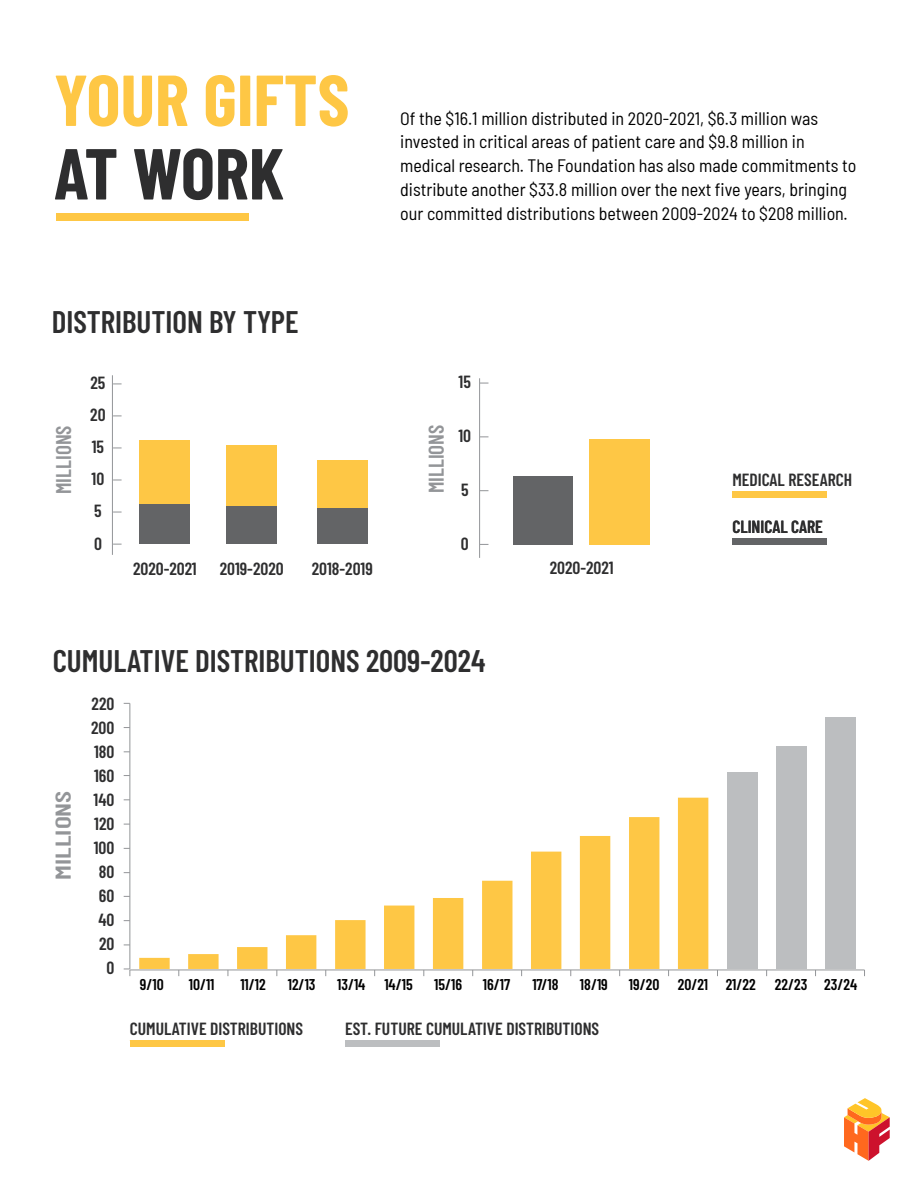
<style>
.page{position:relative;width:918px;height:1188px;background:#fff}
.page>*{position:absolute;margin:0;border:0;box-sizing:border-box;transform-origin:0 0}
.t1{font:700 72px "Barlow Condensed";color:#fec745}
.t2{font:700 72px "Barlow Condensed";letter-spacing:-.01em;color:#2e2e2f}
.t3{font:600 31.2px "Barlow Condensed";color:#2e2e2f}
.t4{font:600 21.45px "Barlow Condensed";color:#939598;scale:1.29 1}
.t5{font:600 21.3px "Barlow Condensed";color:#939598}
.t6{font:semi-condensed 18px/24px "Barlow";color:#000}
.t7{font:600 17.55px "Barlow Condensed";color:#2e2e2f}
.t8{font:600 15.6px "Barlow Condensed";color:#000}
</style>
<div class="page">
<svg style="left:844px;top:1098px;width:46px;height:63px"></svg>
<div style="left:56px;top:213px;width:192px;height:8px;background:#fec745"></div>
<div style="left:317px;top:508px;width:51px;height:36px;background:#636466"></div>
<div style="left:226px;top:506px;width:51px;height:38px;background:#636466"></div>
<div style="left:140px;top:504px;width:50px;height:40px;background:#636466"></div>
<div style="left:317px;top:460px;width:51px;height:48px;background:#fec745"></div>
<div style="left:226px;top:445px;width:51px;height:61px;background:#fec745"></div>
<div style="left:140px;top:441px;width:50px;height:63px;background:#fec745"></div>
<div style="left:732px;top:538px;width:95px;height:7px;background:#636466"></div>
<div style="left:732px;top:491px;width:95px;height:6px;background:#fec745"></div>
<hr style="left:112px;top:375px;width:1px;height:180px;background:#939598">
<div style="left:513px;top:476px;width:60px;height:68px;background:#636466"></div>
<div style="left:590px;top:439px;width:60px;height:105px;background:#fec745"></div>
<hr style="left:479px;top:378px;width:1px;height:180px;background:#939598">
<div style="left:345px;top:1040px;width:95px;height:7px;background:#bcbec0"></div>
<div style="left:130px;top:1040px;width:94px;height:7px;background:#fec745"></div>
<div style="left:727px;top:773px;width:30px;height:196px;background:#bcbec0"></div>
<div style="left:776px;top:747px;width:30px;height:222px;background:#bcbec0"></div>
<div style="left:825px;top:718px;width:30px;height:251px;background:#bcbec0"></div>
<svg style="left:139px;top:798px;width:569px;height:171px"></svg>
<hr style="left:130px;top:703px;width:1px;height:266px;background:#939598">
<hr style="left:130px;top:970px;width:735px;height:1px;background:#939598">
<svg style="left:124px;top:969px;width:7px;height:7px"></svg>
<h1 class="t1" style="left:54px;top:49px;width:297px">YOUR GIFTS</h1>
<h1 class="t2" style="left:54px;top:122px;width:232px">AT WORK</h1>
<p class="t6" style="left:400px;top:105px;width:458px">Of the $16.1 million distributed in 2020-2021, $6.3 million was invested in critical areas of patient care and $9.8 million in medical research. The Foundation has also made commitments to distribute another $33.8 million over the next five years, bringing our committed distributions between 2009-2024 to $208 million.</p>
<h2 class="t3" style="left:52px;top:300px;width:249px">DISTRIBUTION BY TYPE</h2>
<p class="t7" style="left:91px;top:370px;width:16px">25</p>
<p class="t5" style="left:48px;top:494px;width:70px;rotate:-90deg">MILLIONS</p>
<p class="t7" style="left:90px;top:403px;width:17px">20</p>
<p class="t7" style="left:92px;top:435px;width:14px">15</p>
<p class="t7" style="left:92px;top:467px;width:14px">10</p>
<p class="t7" style="left:94px;top:499px;width:9px">5</p>
<p class="t7" style="left:94px;top:531px;width:9px">0</p>
<p class="t7" style="left:133px;top:556px;width:65px">2020-2021</p>
<p class="t7" style="left:220px;top:556px;width:66px">2019-2020</p>
<p class="t7" style="left:312px;top:556px;width:63px">2018-2019</p>
<p class="t5" style="left:421px;top:493px;width:70px;rotate:-90deg">MILLIONS</p>
<p class="t7" style="left:459px;top:370px;width:14px">15</p>
<p class="t7" style="left:458px;top:423px;width:14px">10</p>
<p class="t7" style="left:461px;top:477px;width:9px">5</p>
<p class="t7" style="left:461px;top:531px;width:9px">0</p>
<p class="t7" style="left:550px;top:556px;width:65px">2020-2021</p>
<p class="t7" style="left:732px;top:467px;width:121px">MEDICAL RESEARCH</p>
<p class="t7" style="left:732px;top:514px;width:92px">CLINICAL CARE</p>
<h2 class="t3" style="left:53px;top:639px;width:434px">CUMULATIVE DISTRIBUTIONS 2009-2024</h2>
<p class="t7" style="left:92px;top:691px;width:24px">220</p>
<p class="t7" style="left:91px;top:715px;width:25px">200</p>
<p class="t7" style="left:94px;top:739px;width:22px">180</p>
<p class="t4" style="left:48px;top:880px;width:71px;rotate:-90deg">MILLIONS</p>
<p class="t7" style="left:94px;top:763px;width:22px">160</p>
<p class="t7" style="left:94px;top:787px;width:22px">140</p>
<p class="t7" style="left:94px;top:811px;width:22px">120</p>
<p class="t7" style="left:94px;top:835px;width:22px">100</p>
<p class="t7" style="left:99px;top:859px;width:17px">80</p>
<p class="t7" style="left:99px;top:883px;width:17px">60</p>
<p class="t7" style="left:98px;top:907px;width:17px">40</p>
<p class="t7" style="left:99px;top:931px;width:17px">20</p>
<p class="t7" style="left:107px;top:955px;width:9px">0</p>
<p class="t8" style="left:140px;top:973px;width:25px">9/10</p>
<p class="t8" style="left:189px;top:973px;width:27px">10/11</p>
<p class="t8" style="left:240px;top:973px;width:27px">11/12</p>
<p class="t8" style="left:288px;top:973px;width:29px">12/13</p>
<p class="t8" style="left:337px;top:973px;width:77px">13/14 14/15</p>
<p class="t8" style="left:434px;top:973px;width:29px">15/16</p>
<p class="t8" style="left:483px;top:973px;width:29px">16/17</p>
<p class="t8" style="left:532px;top:973px;width:28px">17/18</p>
<p class="t8" style="left:580px;top:973px;width:29px">18/19</p>
<p class="t8" style="left:629px;top:973px;width:230px">19/20 20/21 21/22 22/23 23/24</p>
<p class="t7" style="left:130px;top:1016px;width:175px">CUMULATIVE DISTRIBUTIONS</p>
<p class="t7" style="left:345px;top:1016px;width:256px">EST. FUTURE CUMULATIVE DISTRIBUTIONS</p>
</div>
